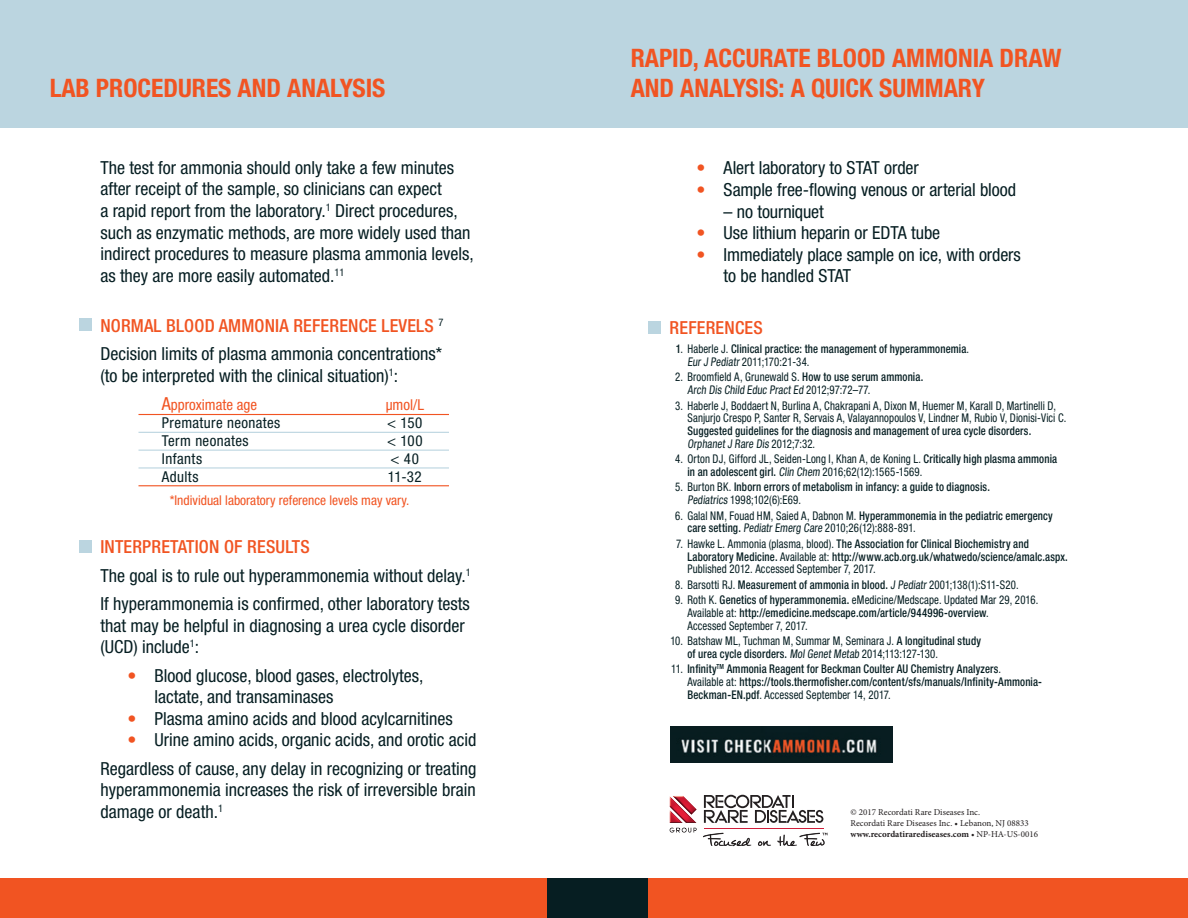
<style>
.page{position:relative;width:1188px;height:918px;background:#fff}
.page>*{position:absolute;margin:0;border:0;box-sizing:border-box;transform-origin:0 0}
.t1{font:700 condensed 25.5px "Helvetica Neue LT Std";color:#f15422}
.t2{font:condensed 18px/21.6px "Helvetica Neue LT Std";color:#061e22}
.t3{font:500 condensed 18px "Helvetica Neue LT Std";letter-spacing:.01em;color:#f15422}
.t4{font:condensed 15px "Helvetica Neue LT Std";letter-spacing:.03em;color:#061e22}
.t5{font:condensed 15px "Helvetica Neue LT Std";color:#f15422}
.t6{font:condensed 13.5px "Helvetica Neue LT Std";color:#f15422}
.t7{font:condensed 12px/12.8px "Helvetica Neue LT Std";letter-spacing:.01em;color:#061e22;scale:.9 1}
.t8{font:500 condensed 12px/12.8px "Helvetica Neue LT Std";letter-spacing:.015em;color:#061e22;scale:.9 1}
.t9{font:9px/10.8px "Minion Pro";color:#231f20}
.s1{font-weight:500;color:#f15422}
.s2{font-size:18px}
.s3{color:#f15422}
.s4{font-weight:400}
.s5{font-weight:500}
.s6{font-weight:700}
</style>
<div class="page">
<div style="left:0;top:0;width:1188px;height:127px;background:#bbd5e0"></div>
<div style="left:648px;top:321px;width:13px;height:13px;background:#bbd5e0"></div>
<svg style="left:704px;top:795px;width:119px;height:28px"></svg>
<svg style="left:703px;top:833px;width:48px;height:13px"></svg>
<svg style="left:758px;top:841px;width:13px;height:5px"></svg>
<hr style="left:704px;top:828px;width:120px;height:1px;background:#cf1e3a">
<svg style="left:777px;top:833px;width:50px;height:13px"></svg>
<img style="left:670px;top:796px;width:27px;height:27px">
<svg style="left:670px;top:828px;width:27px;height:5px"></svg>
<div style="left:0;top:879px;width:1188px;height:39px;background:#f15422"></div>
<div style="left:548px;top:879px;width:100px;height:39px;background:#061e22"></div>
<div style="left:79px;top:541px;width:13px;height:12px;background:#bbd5e0"></div>
<div style="left:79px;top:319px;width:13px;height:12px;background:#bbd5e0"></div>
<hr style="left:139px;top:414px;width:310px;height:1px;background:#f15422">
<hr style="left:139px;top:450px;width:310px;height:1px;background:#bbd5e0">
<hr style="left:139px;top:432px;width:310px;height:1px;background:#bbd5e0">
<hr style="left:139px;top:467px;width:310px;height:2px;background:#bbd5e0">
<hr style="left:139px;top:485px;width:310px;height:1px;background:#f15422">
<img style="left:671px;top:727px;width:222px;height:36px">
<h1 class="t1" style="left:631px;top:42px;width:432px">RAPID, ACCURATE BLOOD AMMONIA DRAW</h1>
<h1 class="t1" style="left:50px;top:73px;width:337px">LAB PROCEDURES AND ANALYSIS</h1>
<h1 class="t1" style="left:631px;top:73px;width:356px">AND ANALYSIS: A QUICK SUMMARY</h1>
<p class="t2" style="left:100px;top:156px;width:375px">The test for ammonia should only take a few minutes after receipt of the sample, so clinicians can expect<br>a rapid report from the laboratory.<sup>1</sup> Direct procedures, such as enzymatic methods, are more widely used than indirect procedures to measure plasma ammonia levels, as they are more easily automated.<sup>11</sup></p>
<p class="t2" style="left:100px;top:311px;width:345px;line-height:28.3px"><span class="s1">NORMAL BLOOD AMMONIA REFERENCE LEVELS</span> <sup>7<br></sup>Decision limits of plasma ammonia concentrations*</p>
<p class="t2" style="left:100px;top:364px;width:299px">(to be interpreted with the clinical situation)<sup>1</sup>:</p>
<p class="t5" style="left:162px;top:396px;width:97px"><span class="s2">A</span>pproximate age</p>
<p class="t5" style="left:386px;top:396px;width:40px">µmol/L</p>
<p class="t4" style="left:162px;top:414px;width:120px">Premature neonates</p>
<p class="t4" style="left:387px;top:414px;width:37px">&lt; 150</p>
<p class="t4" style="left:162px;top:432px;width:88px">Term neonates</p>
<p class="t4" style="left:387px;top:432px;width:37px">&lt; 100</p>
<p class="t4" style="left:162px;top:450px;width:42px">Infants</p>
<p class="t4" style="left:391px;top:450px;width:30px">&lt; 40</p>
<p class="t4" style="left:162px;top:468px;width:38px">Adults</p>
<p class="t4" style="left:388px;top:468px;width:35px">11-32</p>
<p class="t6" style="left:170px;top:492px;width:241px">*Individual laboratory reference levels may vary.</p>
<p class="t2" style="left:100px;top:533px;width:372px;line-height:28.3px"><span class="s1">INTERPRETATION OF RESULTS<br></span>The goal is to rule out hyperammonemia without delay.<sup>1<br></sup>If hyperammonemia is confirmed, other laboratory tests</p>
<p class="t2" style="left:100px;top:614px;width:366px">that may be helpful in diagnosing a urea cycle disorder (UCD) include<sup>1</sup>:</p>
<p class="t2" style="left:154px;top:664px;width:271px;text-indent:-27px"><span class="s3">•</span> Blood glucose, blood gases, electrolytes, lactate, and transaminases</p>
<p class="t2" style="left:127px;top:708px;width:327px"><span class="s3">•</span> Plasma amino acids and blood acylcarnitines</p>
<p class="t2" style="left:100px;top:726px;width:378px;line-height:28.3px;text-align:right"><span class="s3">•</span> Urine amino acids, organic acids, and orotic acid<br>Regardless of cause, any delay in recognizing or treating</p>
<p class="t2" style="left:100px;top:779px;width:377px">hyperammonemia increases the risk of irreversible brain damage or death.<sup>1</sup></p>
<p class="t2" style="left:697px;top:157px;width:224px"><span class="s3">•</span> Alert laboratory to STAT order</p>
<p class="t2" style="left:697px;top:179px;width:321px"><span class="s3">•</span> Sample free-flowing venous or arterial blood</p>
<p class="t2" style="left:724px;top:200px;width:102px">– no tourniquet</p>
<p class="t2" style="left:697px;top:222px;width:245px"><span class="s3">•</span> Use lithium heparin or EDTA tube</p>
<p class="t2" style="left:724px;top:243px;width:299px;text-indent:-27px"><span class="s3">•</span> Immediately place sample on ice, with orders to be handled STAT</p>
<p class="t3" style="left:670px;top:316px;width:95px">REFERENCES</p>
<p class="t8" style="left:687px;top:342px;width:315px;text-indent:-12px">1<span class="s4">. Haberle J.</span> Clinical practice: the management of hyperammonemia<span class="s4">.<br>Eur J Pediatr 2011;170:21-34.</span></p>
<p class="t7" style="left:687px;top:371px;width:264px;text-indent:-12px">2. Broomfield A, Grunewald S. <span class="s5">How to use serum ammonia.<br></span>Arch Dis Child Educ Pract Ed 2 012;97:72 –7 7.</p>
<p class="t7" style="left:687px;top:399px;width:423px;text-indent:-12px">3. Haberle J, Boddaert N, Burlina A, Chakrapani A, Dixon M, Huemer M, Karall D, Martinelli D,<br>Sanjurjo Crespo P, Santer R, Servais A, Valayannopoulos V, Lindner M, Rubio V, Dionisi-Vici C.</p>
<p class="t8" style="left:687px;top:424px;width:384px">Suggested guidelines for the diagnosis and management of urea cycle disorders.</p>
<p class="t7" style="left:687px;top:437px;width:144px">Orphanet J Rare Dis 2 012;7:32.</p>
<p class="t7" style="left:687px;top:453px;width:412px;text-indent:-12px">4. Orton DJ, Gifford JL, Seiden-Long I, Khan A, de Koning L. <span class="s5">Critically high plasma ammonia in an adolescent girl.</span> Clin Chem 2016;62(12):1565-1569.</p>
<p class="t8" style="left:687px;top:481px;width:338px;text-indent:-12px"><span class="s4">5. Burton BK.</span> Inborn errors of metabolism in infancy: a guide to diagnosis.<br><span class="s4">Pediatrics 1998;102(6):E69.</span></p>
<p class="t7" style="left:687px;top:509px;width:408px;text-indent:-12px">6. Galal NM, Fouad HM, Saied A, Dabnon M. <span class="s5">Hyperammonemia in the pediatric emergency care setting.</span> Pediatr Emerg Care 2010;26(12):888-891.</p>
<p class="t8" style="left:687px;top:537px;width:424px;text-indent:-11px"><span class="s4">7. Hawke L. Ammonia (plasma, blood).</span> The Association for Clinical Biochemistry and<br>Laboratory Medicine. <span class="s4">Available at:</span> http://www.acb.org.uk/whatwedo/science/amalc.aspx.<br><span class="s4">Published 2012. Accessed September 7, 2017.</span></p>
<p class="t7" style="left:675px;top:578px;width:383px">8. Barsotti RJ. <span class="s5">Measurement of ammonia in blood.</span> J Pediatr 2001;138(1):S11-S20.</p>
<p class="t7" style="left:687px;top:594px;width:392px;text-indent:-12px">9. Roth K. <span class="s5">Genetics of hyperammonemia.</span> eMedicine/Medscape. Updated Mar 29, 2016.<br>Available at: <span class="s5">http://emedicine.medscape.com/article/944996-overview</span>.<br>Accessed September 7, 2017.</p>
<p class="t7" style="left:687px;top:634px;width:328px;text-indent:-17px">10. Batshaw ML, Tuchman M, Summar M, Seminara J. <span class="s5">A longitudinal study of urea cycle disorders.</span> Mol Genet Metab 2014;113:127-130.</p>
<p class="t8" style="left:687px;top:663px;width:396px;text-indent:-16px"><span class="s4">11.</span> Infinity<sup>TM</sup> Ammonia Reagent for Beckman Coulter AU Chemistry Analyzers<span class="s4">.<br>Available at:</span> https://tools.thermofisher.com/content/sfs/manuals/Infinity-Ammonia-<br>Beckman-EN.pdf<span class="s4">. Accessed September 14, 2017.</span></p>
<p class="t9" style="left:850px;top:807px;width:189px">© 2017 Recordati Rare Diseases Inc.<br>Recordati Rare Diseases Inc. • Lebanon, NJ 08833 <span class="s6">www.recordatirarediseases.com</span> • NP-HA-US-0016</p>
</div>
